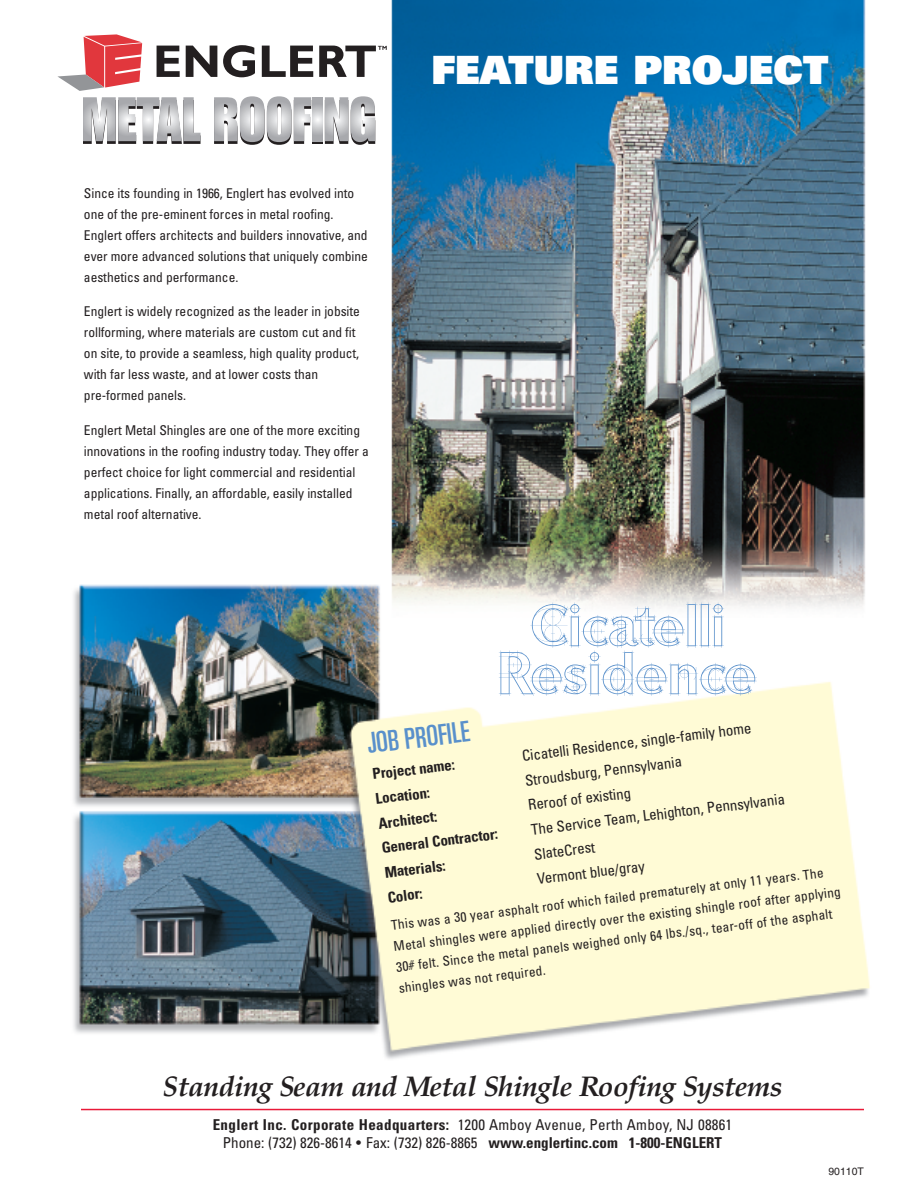
<style>
.page{position:relative;width:918px;height:1188px;background:#fff}
.page>*{position:absolute;margin:0;border:0;box-sizing:border-box;transform-origin:0 0}
.t1{font:66px/48px "Rubino Sans ICG";color:#5990cb;text-align:center}
.t2{font:900 39px "Univers";color:#fff}
.t3{font:italic 700 28.5px "Palatino";letter-spacing:-.02em;color:#231f20}
.t4{font:ultra-condensed 28.5px "Univers";color:#5990cb}
.t5{font:condensed 15px/18px "Univers";letter-spacing:.015em;color:#231f20;text-align:center}
.t6{font:700 condensed 15px "Univers";color:#231f20}
.t7{font:condensed 13.5px/21px "Univers";letter-spacing:-.005em;color:#231f20}
.t8{font:10.5px "Helvetica";color:#231f20}
.s1{font-weight:700}
</style>
<div class="page">
<img style="left:73px;top:0;width:797px;height:1111px">
<svg style="left:312px;top:141px;width:11px;height:3px"></svg>
<svg style="left:83px;top:97px;width:118px;height:47px"></svg>
<svg style="left:214px;top:96px;width:97px;height:49px"></svg>
<svg style="left:312px;top:97px;width:11px;height:44px"></svg>
<svg style="left:325px;top:96px;width:50px;height:49px"></svg>
<hr style="left:81px;top:1109px;width:783px;height:1px;background:#e91938">
<svg style="left:157px;top:46px;width:23px;height:31px"></svg>
<svg style="left:186px;top:46px;width:31px;height:31px"></svg>
<svg style="left:223px;top:45px;width:32px;height:32px"></svg>
<svg style="left:262px;top:46px;width:51px;height:31px"></svg>
<svg style="left:319px;top:46px;width:68px;height:31px"></svg>
<svg style="left:57px;top:34px;width:85px;height:57px"></svg>
<p class="t7" style="left:84px;top:183px;width:285px">Since its founding in 1966, Englert has evolved into one of the pre-eminent forces in metal roofing.<br>Englert offers architects and builders innovative, and ever more advanced solutions that uniquely combine aesthetics and performance.</p>
<p class="t7" style="left:84px;top:302px;width:278px">Englert is widely recognized as the leader in jobsite rollforming, where materials are custom cut and fit on site, to provide a seamless, high quality product, with far less waste, and at lower costs than pre-formed panels.</p>
<p class="t7" style="left:84px;top:421px;width:286px">Englert Metal Shingles are one of the more exciting innovations in the roofing industry today. They offer a perfect choice for light commercial and residential applications. Finally, an affordable, easily installed metal roof alternative.</p>
<h2 class="t2" style="left:431px;top:56px;width:398px">FEATURE PROJECT</h2>
<h1 class="t1" style="left:498px;top:599px;width:260px">Cicatelli<br>Residence</h1>
<h3 class="t4" style="left:366px;top:733px;width:104px;rotate:-7deg">JOB PROFILE</h3>
<p class="t6" style="left:372px;top:769px;width:84px;rotate:-7deg">Project name:</p>
<p class="t5" style="left:521px;top:748px;width:232px;rotate:-7deg">Cicatelli Residence, single-family home</p>
<p class="t5" style="left:524px;top:773px;width:159px;rotate:-7deg">Stroudsburg, Pennsylvania</p>
<p class="t5" style="left:527px;top:797px;width:105px;rotate:-7deg">Reroof of existing</p>
<p class="t6" style="left:375px;top:793px;width:56px;rotate:-7deg">Location:</p>
<p class="t5" style="left:530px;top:822px;width:257px;rotate:-7deg">The Service Team, Lehighton, Pennsylvania</p>
<p class="t6" style="left:378px;top:818px;width:60px;rotate:-7deg">Architect:</p>
<p class="t6" style="left:381px;top:843px;width:119px;rotate:-7deg">General Contractor:</p>
<p class="t5" style="left:533px;top:847px;width:63px;rotate:-7deg">SlateCrest</p>
<p class="t6" style="left:384px;top:867px;width:63px;rotate:-7deg">Materials:</p>
<p class="t5" style="left:536px;top:871px;width:110px;rotate:-7deg">Vermont blue/gray</p>
<p class="t7" style="left:390px;top:916px;width:452px;rotate:-7deg">This was a 30 year asphalt roof which failed prematurely at only 11 years. The Metal shingles were applied directly over the existing shingle roof after applying 30# felt. Since the metal panels weighed only 64 lbs./sq., tear-off of the asphalt shingles was not required.</p>
<p class="t6" style="left:387px;top:892px;width:37px;rotate:-7deg">Color:</p>
<h3 class="t3" style="left:162px;top:1076px;width:622px">Standing Seam and Metal Shingle Roofing Systems</h3>
<p class="t5" style="left:213px;top:1117px;width:521px"><span class="s1">Englert Inc. Corporate Headquarters:</span> 1200 Amboy Avenue, Perth Amboy, NJ 08861<br>Phone: (732) 826-8614 • Fax: (732) 826-8865 <span class="s1">www.englertinc.com 1-800-ENGLERT</span></p>
<p class="t8" style="left:828px;top:1167px;width:37px">90110T</p>
</div>
